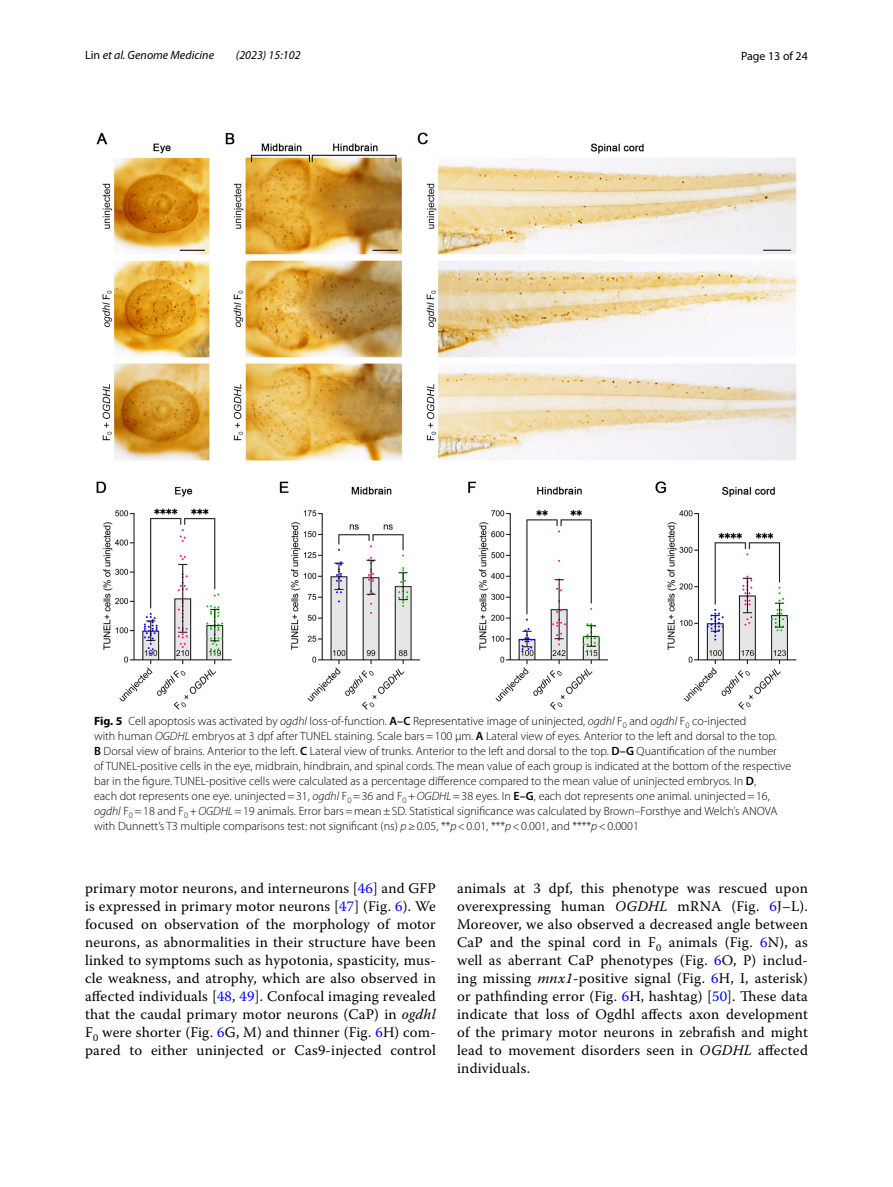
<style>
.page{position:relative;width:893px;height:1187px;background:#fff}
.page>*{position:absolute;margin:0;border:0;box-sizing:border-box;transform-origin:0 0}
.t1{font:14.7px/18px "Warnock Pro";letter-spacing:.015em;color:#000;text-align:justify}
.t2{font:300 12px/15px "Myriad Pro";color:#000}
.t3{font:italic 12px "Myriad Pro";color:#000}
.t4{font:12px "Myriad Pro";color:#000}
.s1{font-style:normal}
.s2{font-weight:700}
.s3{font-style:italic}
.s4{font-weight:600}
.s5{color:#00f}
</style>
<div class="page">
<img style="left:96px;top:133px;width:701px;height:576px">
<p class="t3" style="left:85px;top:48px;width:131px"><span class="s1">Lin</span> et al. Genome Medicine</p>
<p class="t3" style="left:236px;top:48px;width:66px">(2023) 15:102</p>
<p class="t4" style="left:741px;top:48px;width:68px">Page 13 of 24</p>
<p class="t2" style="left:94px;top:713px;width:699px"><span class="s2">Fig. 5</span> Cell apoptosis was activated by <span class="s3">ogdhl</span> loss-of-function. <span class="s4">A–C</span> Representative image of uninjected, <span class="s3">ogdhl</span> F<sub>0</sub> and <span class="s3">ogdhl</span> F<sub>0</sub> co-injected<br>with human <span class="s3">OGDHL</span> embryos at 3 dpf after TUNEL staining. Scale bars=100 μm. <span class="s4">A</span> Lateral view of eyes. Anterior to the left and dorsal to the top.<br><span class="s4">B</span> Dorsal view of brains. Anterior to the left. <span class="s4">C</span> Lateral view of trunks. Anterior to the left and dorsal to the top. <span class="s4">D–G</span> Quantification of the number<br>of TUNEL-positive cells in the eye, midbrain, hindbrain, and spinal cords. The mean value of each group is indicated at the bottom of the respective bar in the figure. TUNEL-positive cells were calculated as a percentage difference compared to the mean value of uninjected embryos. In <span class="s4">D</span>,<br>each dot represents one eye. uninjected=31, <span class="s3">ogdhl</span> F<sub>0</sub> =36 and -F<sub>0</sub> +<span class="s3">OGDHL</span>=38 eyes. In <span class="s4">E–G</span>, each dot represents one animal. uninjected=16, <span class="s3">ogdhl</span> F<sub>0</sub> =18 and -F<sub>0</sub> +<span class="s3">OGDHL</span>=19 animals. Error bars=mean±SD. Statistical significance was calculated by Brown–Forsthye and Welch’s ANOVA with Dunnett’s T3 multiple comparisons test: not significant (ns) <span class="s3">p</span>≥0.05, **<span class="s3">p</span>&lt;0.01, ***<span class="s3">p</span>&lt;0.001, and ****<span class="s3">p</span>&lt;0.0001</p>
<p class="t1" style="left:85px;top:878px;width:352px">primary motor neurons, and interneurons [<span class="s5">46</span>] and GFP is expressed in primary motor neurons [<span class="s5">47</span>] (Fig. <span class="s5">6</span>). We focused on observation of the morphology of motor neurons, as abnormalities in their structure have been linked to symptoms such as hypotonia, spasticity, mus&shy;cle weakness, and atrophy, which are also observed in affected individuals [<span class="s5">48</span>, <span class="s5">49</span>]. Confocal imaging revealed that the caudal primary motor neurons (CaP) in <span class="s3">ogdhl </span>F<sub>0</sub> were shorter (Fig. <span class="s5">6</span>G, M) and thinner (Fig. <span class="s5">6</span>H) com&shy;pared to either uninjected or Cas9-injected control</p>
<p class="t1" style="left:457px;top:878px;width:352px">animals at 3 dpf, this phenotype was rescued upon overexpressing human <span class="s3">OGDHL</span> mRNA (Fig. <span class="s5">6</span>J–L).<br>Moreover, we also observed a decreased angle between CaP and the spinal cord in F<sub>0</sub> animals (Fig. <span class="s5">6</span>N), as well as aberrant CaP phenotypes (Fig. <span class="s5">6</span>O, P) includ&shy;ing missing <span class="s3">mnx1</span>-positive signal (Fig. <span class="s5">6</span>H, I, asterisk) or pathfinding error (Fig. <span class="s5">6</span>H, hashtag) [<span class="s5">50</span>]. These data indicate that loss of Ogdhl affects axon development of the primary motor neurons in zebrafish and might lead to movement disorders seen in <span class="s3">OGDHL</span> affected individuals.</p>
</div>
